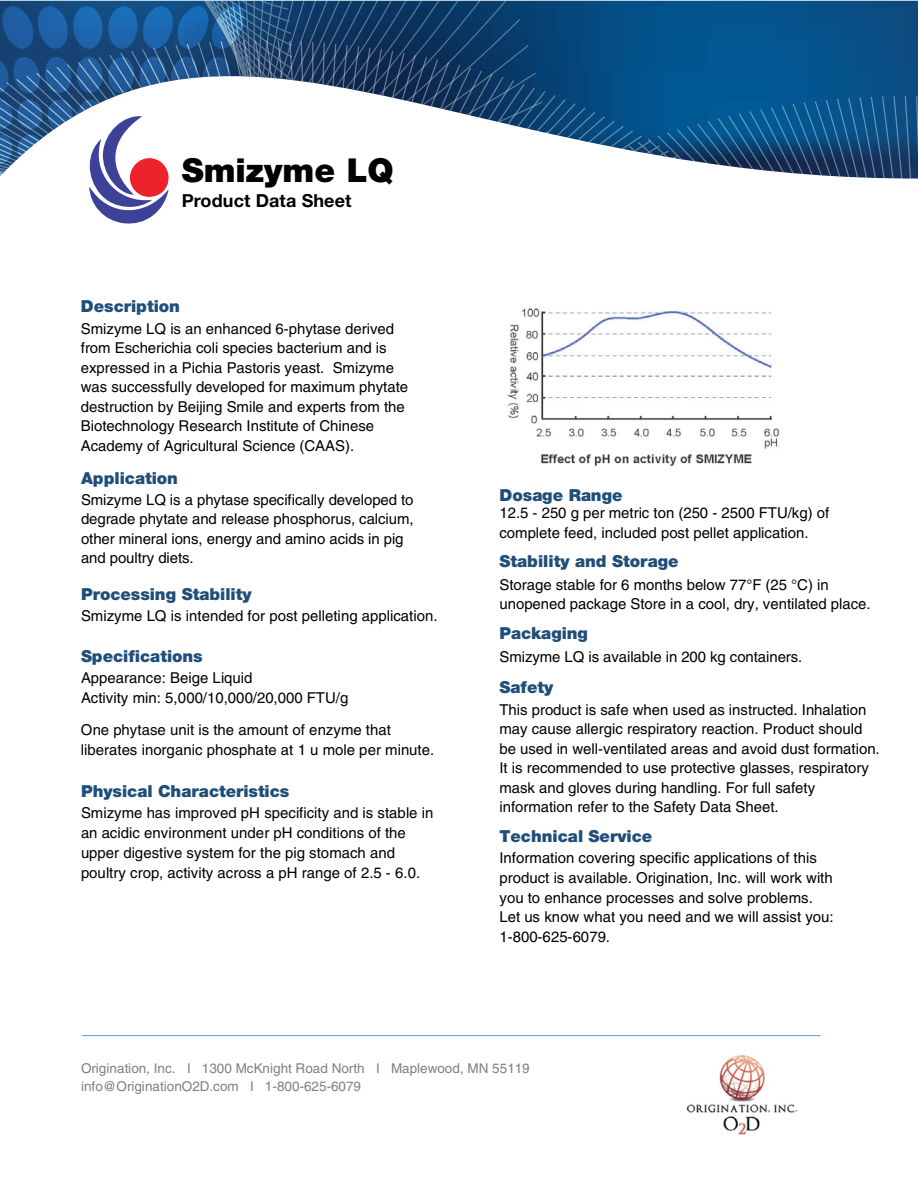
<style>
.page{position:relative;width:918px;height:1188px;background:#fff}
.page>*{position:absolute;margin:0;border:0;box-sizing:border-box;transform-origin:0 0}
.t1{font:900 33px "Helvetica Neue LT Std";color:#000}
.t2{font:700 18px "Helvetica Neue LT Std";letter-spacing:.005em;color:#000}
.t3{font:900 16.5px "Helvetica Neue LT Std";color:#1f4e79}
.t4{font:15px/19.5px "Helvetica LT Std";color:#000}
.t5{font:13.5px/18px "Helvetica LT Std";letter-spacing:.005em;color:#808080}
</style>
<div class="page">
<img style="left:686px;top:1054px;width:112px;height:81px">
<hr style="left:82px;top:1035px;width:738px;height:1px;background:#5b9bd5">
<img style="left:508px;top:308px;width:272px;height:158px">
<svg style="left:89px;top:1px;width:829px;height:223px"></svg>
<svg style="left:0;top:1px;width:466px;height:178px"></svg>
<h1 class="t1" style="left:182px;top:151px;width:214px">Smizyme LQ</h1>
<p class="t2" style="left:182px;top:189px;width:171px">Product Data Sheet</p>
<p class="t3" style="left:81px;top:296px;width:101px">Description</p>
<p class="t4" style="left:81px;top:319px;width:329px">Smizyme LQ is an enhanced 6-phytase derived from Escherichia coli species bacterium and is expressed in a Pichia Pastoris yeast. Smizyme was successfully developed for maximum phytate destruction by Beijing Smile and experts from the Biotechnology Research Institute of Chinese Academy of Agricultural Science (CAAS).</p>
<p class="t3" style="left:81px;top:469px;width:98px">Application</p>
<p class="t4" style="left:81px;top:490px;width:334px">Smizyme LQ is a phytase specifically developed to degrade phytate and release phosphorus, calcium, other mineral ions, energy and amino acids in pig and poultry diets.</p>
<p class="t3" style="left:81px;top:584px;width:172px">Processing Stability</p>
<p class="t4" style="left:81px;top:606px;width:358px">Smizyme LQ is intended for post pelleting application.</p>
<p class="t3" style="left:81px;top:647px;width:123px">Specifications</p>
<p class="t4" style="left:81px;top:668px;width:269px;line-height:20px">Appearance: Beige Liquid<br>Activity min: 5,000/10,000/20,000 FTU/g</p>
<p class="t4" style="left:81px;top:720px;width:355px;line-height:20px">One phytase unit is the amount of enzyme that liberates inorganic phosphate at 1 u mole per minute.</p>
<p class="t3" style="left:81px;top:781px;width:210px">Physical Characteristics</p>
<p class="t4" style="left:81px;top:803px;width:354px;line-height:20px">Smizyme has improved pH specificity and is stable in an acidic environment under pH conditions of the upper digestive system for the pig stomach and poultry crop, activity across a pH range of 2.5 - 6.0.</p>
<p class="t3" style="left:500px;top:486px;width:125px">Dosage Range</p>
<p class="t4" style="left:499px;top:503px;width:331px">12.5 - 250 g per metric ton (250 - 2500 FTU/kg) of complete feed, included post pellet application.</p>
<p class="t3" style="left:499px;top:551px;width:180px">Stability and Storage</p>
<p class="t4" style="left:499px;top:575px;width:373px">Storage stable for 6 months below 77°F (25 °C) in unopened package Store in a cool, dry, ventilated place.</p>
<p class="t3" style="left:499px;top:623px;width:90px">Packaging</p>
<p class="t4" style="left:499px;top:647px;width:304px">Smizyme LQ is available in 200 kg containers.</p>
<p class="t3" style="left:500px;top:678px;width:55px">Safety</p>
<p class="t4" style="left:499px;top:700px;width:382px">This product is safe when used as instructed. Inhalation may cause allergic respiratory reaction. Product should be used in well-ventilated areas and avoid dust formation.<br>It is recommended to use protective glasses, respiratory mask and gloves during handling. For full safety information refer to the Safety Data Sheet.</p>
<p class="t3" style="left:500px;top:826px;width:154px">Technical Service</p>
<p class="t4" style="left:499px;top:847px;width:336px;line-height:20px">Information covering specific applications of this product is available. Origination, Inc. will work with you to enhance processes and solve problems.<br>Let us know what you need and we will assist you:<br>1-800-625-6079.</p>
<p class="t5" style="left:81px;top:1059px;width:450px">Origination, Inc. I 1300 McKnight Road North I Maplewood, MN 55119 info@OriginationO2D.com I 1-800-625-6079</p>
</div>
